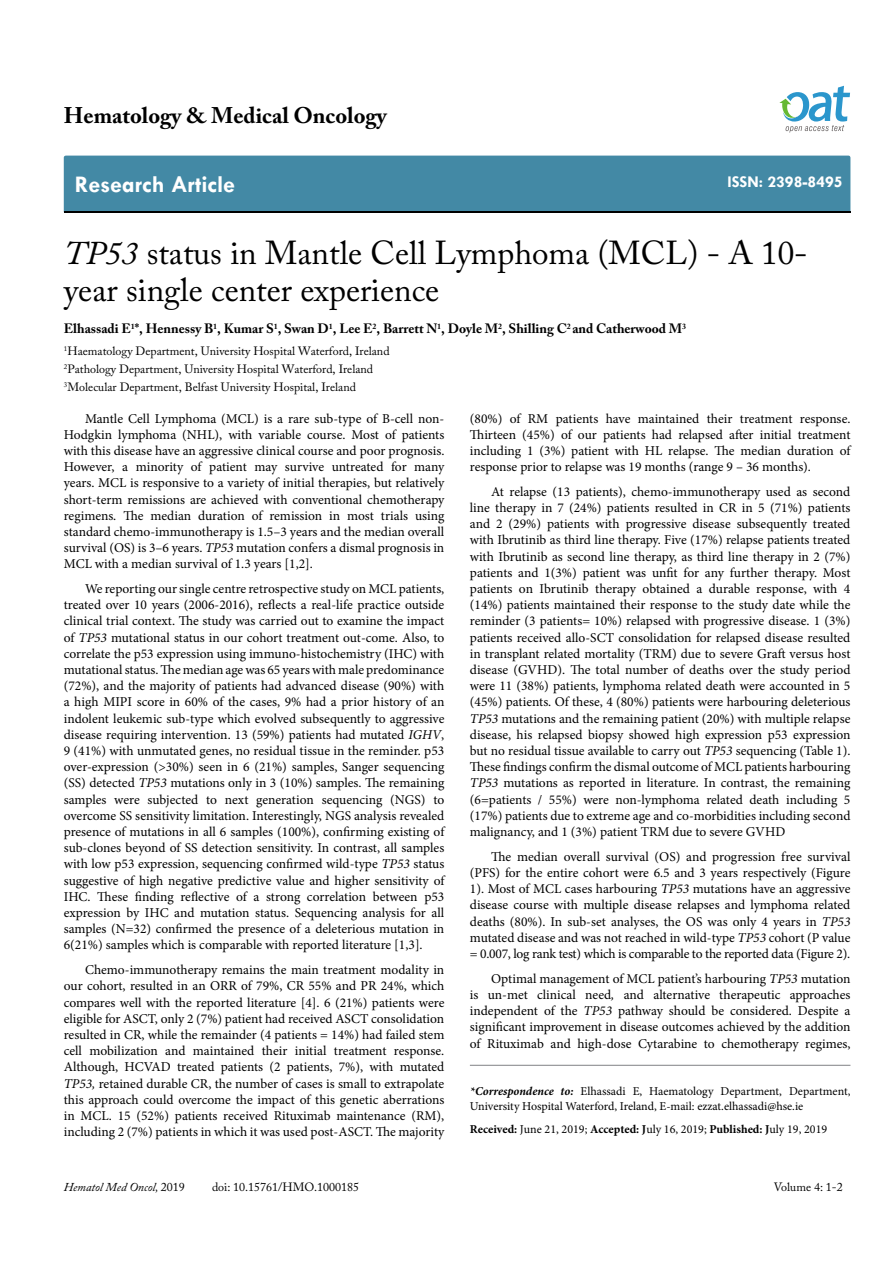
<style>
.page{position:relative;width:893px;height:1263px;background:#fff}
.page>*{position:absolute;margin:0;border:0;box-sizing:border-box;transform-origin:0 0}
.t1{font:33px/37.5px "Adobe Caslon Pro";color:#000}
.t2{font:700 24px "Tw Cen";color:#fff}
.t3{font:700 22.5px "Adobe Caslon Pro";color:#000}
.t4{font:700 16.5px "Tw Cen";color:#fff}
.t5{font:13.5px/16.2px "Minion Pro";letter-spacing:-.005em;color:#000;text-align:justify}
.t6{font:700 13.5px "Adobe Caslon Pro";color:#000}
.t7{font:12px/18px "Adobe Caslon Pro";color:#000}
.t8{font:12px/14.4px "Minion Pro";color:#000}
.t9{font:italic 12px "Adobe Caslon Pro";color:#000}
.s1{font-style:italic}
.s2{font-style:normal}
.s3{font-weight:700;font-style:italic}
.s4{font-weight:700}
</style>
<div class="page">
<div style="left:64px;top:156px;width:786px;height:56px;background:#4389a5"></div>
<svg style="left:779px;top:86px;width:71px;height:47px"></svg>
<hr style="left:470px;top:1065px;width:380px;height:1px;background:#808285">
<h3 class="t3" style="left:64px;top:102px;width:324px">Hematology &amp; Medical Oncology</h3>
<h2 class="t2" style="left:75px;top:170px;width:162px">Research Article</h2>
<p class="t4" style="left:727px;top:172px;width:117px">ISSN: 2398-8495</p>
<h1 class="t1" style="left:64px;top:233px;width:745px"><span class="s1">TP53</span> status in Mantle Cell Lymphoma (MCL) - A 10- year single center experience</h1>
<p class="t6" style="left:64px;top:321px;width:624px">Elhassadi E<sup>1</sup>*, Hennessy B<sup>1</sup>, Kumar S<sup>1</sup>, Swan D<sup>1</sup>, Lee E<sup>2</sup>, Barrett N<sup>1</sup>, Doyle M<sup>2</sup>, Shilling C<sup>2</sup> and Catherwood M<sup>3</sup></p>
<p class="t7" style="left:64px;top:342px;width:327px"><sup>1</sup>Haematology Department, University Hospital Waterford, Ireland<br><sup>2</sup>Pathology Department, University Hospital Waterford, Ireland<br><sup>3</sup>Molecular Department, Belfast University Hospital, Ireland</p>
<p class="t5" style="left:64px;top:410px;width:382px;text-indent:21px">Mantle Cell Lymphoma (MCL) is a rare sub-type of B-cell non-Hodgkin lymphoma (NHL), with variable course. Most of patients with this disease have an aggressive clinical course and poor prognosis.<br>However, a minority of patient may survive untreated for many years. MCL is responsive to a variety of initial therapies, but relatively short-term remissions are achieved with conventional chemotherapy regimens. The median duration of remission in most trials using standard chemo-immunotherapy is 1.5–3 years and the median overall survival (OS) is 3–6 years. <span class="s1">TP53</span> mutation confers a dismal prognosis in MCL with a median survival of 1.3 years [1,2].</p>
<p class="t5" style="left:64px;top:581px;width:382px;text-indent:21px">We reporting our single centre retrospective study on MCL patients, treated over 10 years (2006-2016), reflects a real-life practice outside clinical trial context. The study was carried out to examine the impact of <span class="s1">TP53</span> mutational status in our cohort treatment out-come. Also, to correlate the p53 expression using immuno-histochemistry (IHC) with mutational status. The median age was 65 years with male predominance (72%), and the majority of patients had advanced disease (90%) with a high MIPI score in 60% of the cases, 9% had a prior history of an indolent leukemic sub-type which evolved subsequently to aggressive disease requiring intervention. 13 (59%) patients had mutated <span class="s1">IGHV</span>, 9 (41%) with unmutated genes, no residual tissue in the reminder. p53 over-expression (&gt;30%) seen in 6 (21%) samples, Sanger sequencing (SS) detected <span class="s1">TP53</span> mutations only in 3 (10%) samples. The remaining samples were subjected to next generation sequencing (NGS) to overcome SS sensitivity limitation. Interestingly, NGS analysis revealed presence of mutations in all 6 samples (100%), confirming existing of sub-clones beyond of SS detection sensitivity. In contrast, all samples with low p53 expression, sequencing confirmed wild-type <span class="s1">TP53</span> status suggestive of high negative predictive value and higher sensitivity of IHC. These finding reflective of a strong correlation between p53 expression by IHC and mutation status. Sequencing analysis for all samples (N=32) confirmed the presence of a deleterious mutation in 6(21%) samples which is comparable with reported literature [1,3].</p>
<p class="t5" style="left:64px;top:962px;width:382px;text-indent:21px">Chemo-immunotherapy remains the main treatment modality in our cohort, resulted in an ORR of 79%, CR 55% and PR 24%, which compares well with the reported literature [4]. 6 (21%) patients were eligible for ASCT, only 2 (7%) patient had received ASCT consolidation resulted in CR, while the remainder (4 patients = 14%) had failed stem cell mobilization and maintained their initial treatment response.<br>Although, HCVAD treated patients (2 patients, 7%), with mutated <span class="s1">TP53,</span> retained durable CR, the number of cases is small to extrapolate this approach could overcome the impact of this genetic aberrations in MCL. 15 (52%) patients received Rituximab maintenance (RM), including 2 (7%) patients in which it was used post-ASCT. The majority</p>
<p class="t9" style="left:64px;top:1180px;width:123px">Hematol Med Oncol, <span class="s2">2019</span></p>
<p class="t7" style="left:212px;top:1178px;width:149px">doi: 10.15761/HMO.1000185</p>
<p class="t5" style="left:470px;top:410px;width:382px">(80%) of RM patients have maintained their treatment response.<br>Thirteen (45%) of our patients had relapsed after initial treatment including 1 (3%) patient with HL relapse. The median duration of response prior to relapse was 19 months (range 9 – 36 months).</p>
<p class="t5" style="left:470px;top:483px;width:382px;text-indent:21px">At relapse (13 patients), chemo-immunotherapy used as second line therapy in 7 (24%) patients resulted in CR in 5 (71%) patients and 2 (29%) patients with progressive disease subsequently treated with Ibrutinib as third line therapy. Five (17%) relapse patients treated with Ibrutinib as second line therapy, as third line therapy in 2 (7%) patients and 1(3%) patient was unfit for any further therapy. Most patients on Ibrutinib therapy obtained a durable response, with 4 (14%) patients maintained their response to the study date while the reminder (3 patients= 10%) relapsed with progressive disease. 1 (3%) patients received allo-SCT consolidation for relapsed disease resulted in transplant related mortality (TRM) due to severe Graft versus host disease (GVHD). The total number of deaths over the study period were 11 (38%) patients, lymphoma related death were accounted in 5 (45%) patients. Of these, 4 (80%) patients were harbouring deleterious <span class="s1">TP53</span> mutations and the remaining patient (20%) with multiple relapse disease, his relapsed biopsy showed high expression p53 expression but no residual tissue available to carry out <span class="s1">TP53</span> sequencing (Table 1).<br>These findings confirm the dismal outcome of MCL patients harbouring <span class="s1">TP53</span> mutations as reported in literature. In contrast, the remaining (6=patients / 55%) were non-lymphoma related death including 5 (17%) patients due to extreme age and co-morbidities including second malignancy, and 1 (3%) patient TRM due to severe GVHD</p>
<p class="t5" style="left:470px;top:848px;width:382px;text-indent:21px">The median overall survival (OS) and progression free survival (PFS) for the entire cohort were 6.5 and 3 years respectively (Figure 1). Most of MCL cases harbouring <span class="s1">TP53</span> mutations have an aggressive disease course with multiple disease relapses and lymphoma related deaths (80%). In sub-set analyses, the OS was only 4 years in <span class="s1">TP53 </span>mutated disease and was not reached in wild-type <span class="s1">TP53</span> cohort (P value = 0.007, log rank test) which is comparable to the reported data (Figure 2).</p>
<p class="t5" style="left:470px;top:970px;width:382px;text-indent:21px">Optimal management of MCL patient’s harbouring <span class="s1">TP53</span> mutation is un-met clinical need<span class="s1">,</span> and alternative therapeutic approaches independent of the <span class="s1">TP53</span> pathway should be considered. Despite a significant improvement in disease outcomes achieved by the addition of Rituximab and high-dose Cytarabine to chemotherapy regimes,</p>
<p class="t8" style="left:470px;top:1084px;width:382px"><span class="s3">*Correspondence to:</span> Elhassadi E, Haematology Department, Department,<br>University Hospital Waterford, Ireland, E-mail: ezzat.elhassadi@hse.ie</p>
<p class="t8" style="left:470px;top:1121px;width:359px"><span class="s4">Received:</span> June 21, 2019; <span class="s4">Accepted: J</span>uly 16, 2019; <span class="s4">Published: J</span>uly 19, 2019</p>
<p class="t7" style="left:774px;top:1178px;width:71px">Volume 4: 1-2</p>
</div>
